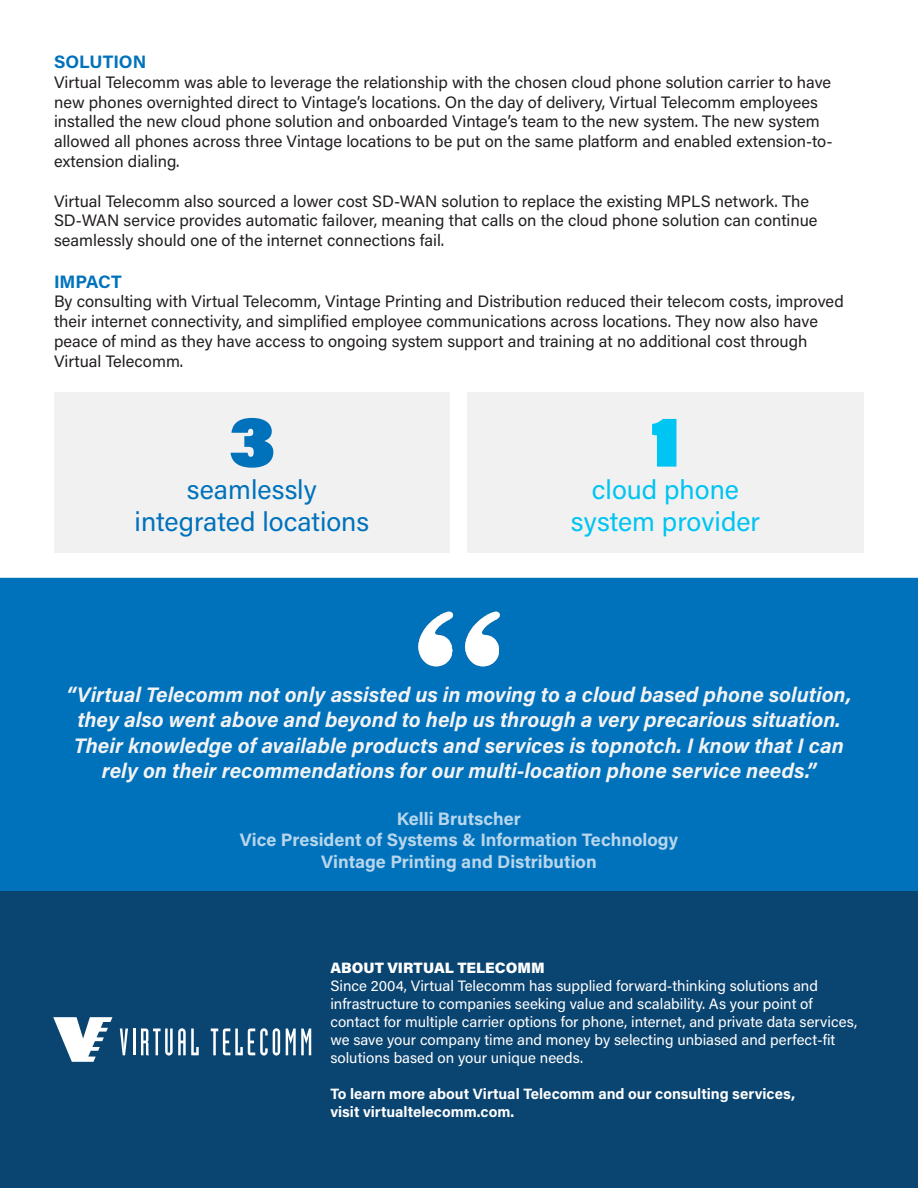
<style>
.page{position:relative;width:918px;height:1188px;background:#fff}
.page>*{position:absolute;margin:0;border:0;box-sizing:border-box;transform-origin:0 0}
.t1{font:900 72px "Acumin Pro";color:#0072bc}
.t2{font:900 72px "Acumin Pro";color:#00c4f1}
.t3{font:27px "Acumin Pro";color:#0072bc}
.t4{font:27px "Acumin Pro";color:#00c4f1}
.t5{font:italic 700 21px/25.2px "Acumin Pro";color:#f3f3f3;text-align:center}
.t6{font:700 18px "Acumin Pro";color:#b8d6ec}
.t7{font:700 18px "Acumin Pro";color:#0072bc}
.t8{font:16.5px/19.8px "Acumin Pro";color:#231f20}
.t9{font:15px/18px "Acumin Pro";color:#fff}
.t10{font:700 15px/18px "Acumin Pro";color:#fff}
.t11{font:900 15px "Acumin Pro";color:#fff}
</style>
<div class="page">
<div style="left:0;top:891px;width:918px;height:297px;background:#0a4470"></div>
<div style="left:1px;top:579px;width:916px;height:311px;background:#0072bc"></div>
<div style="left:0;top:578px;width:918px;height:313px;border:2px solid #0072bc"></div>
<svg style="left:53px;top:1017px;width:59px;height:45px"></svg>
<svg style="left:120px;top:1029px;width:8px;height:26px"></svg>
<hr style="left:133px;top:1029px;width:2px;height:26px;background:#fff">
<svg style="left:141px;top:1028px;width:58px;height:28px"></svg>
<svg style="left:211px;top:1028px;width:69px;height:28px"></svg>
<svg style="left:286px;top:1029px;width:25px;height:26px"></svg>
<div style="left:54px;top:392px;width:396px;height:161px;background:#f1f1f1"></div>
<div style="left:467px;top:392px;width:397px;height:161px;background:#f1f1f1"></div>
<img style="left:384px;top:577px;width:150px;height:90px">
<p class="t7" style="left:54px;top:49px;width:94px">SOLUTION</p>
<p class="t8" style="left:54px;top:71px;width:780px">Virtual Telecomm was able to leverage the relationship with the chosen cloud phone solution carrier to have new phones overnighted direct to Vintage’s locations. On the day of delivery, Virtual Telecomm employees installed the new cloud phone solution and onboarded Vintage’s team to the new system. The new system allowed all phones across three Vintage locations to be put on the same platform and enabled extension-to&shy;extension dialing.</p>
<p class="t8" style="left:54px;top:190px;width:765px">Virtual Telecomm also sourced a lower cost SD-WAN solution to replace the existing MPLS network. The<br>SD-WAN service provides automatic failover, meaning that calls on the cloud phone solution can continue seamlessly should one of the internet connections fail.</p>
<p class="t7" style="left:54px;top:269px;width:69px">IMPACT</p>
<p class="t8" style="left:54px;top:291px;width:791px">By consulting with Virtual Telecomm, Vintage Printing and Distribution reduced their telecom costs, improved their internet connectivity, and simplified employee communications across locations. They now also have peace of mind as they have access to ongoing system support and training at no additional cost through</p>
<p class="t8" style="left:54px;top:350px;width:131px">Virtual Telecomm.</p>
<p class="t1" style="left:229px;top:390px;width:48px">3</p>
<p class="t3" style="left:187px;top:471px;width:131px">seamlessly</p>
<p class="t3" style="left:135px;top:503px;width:236px">integrated locations</p>
<p class="t2" style="left:651px;top:390px;width:31px">1</p>
<p class="t4" style="left:592px;top:471px;width:149px">cloud phone</p>
<p class="t4" style="left:571px;top:503px;width:191px">system provider</p>
<p class="t5" style="left:67px;top:681px;width:786px">“Virtual Telecomm not only assisted us in moving to a cloud based phone solution, they also went above and beyond to help us through a very precarious situation.<br>Their knowledge of available products and services is topnotch. I know that I can rely on their recommendations for our multi-location phone service needs.”</p>
<p class="t6" style="left:397px;top:806px;width:126px">Kelli Brutscher</p>
<p class="t6" style="left:240px;top:827px;width:440px">Vice President of Systems &amp; Information Technology</p>
<p class="t6" style="left:321px;top:849px;width:277px">Vintage Printing and Distribution</p>
<p class="t11" style="left:330px;top:957px;width:216px">ABOUT VIRTUAL TELECOMM</p>
<p class="t9" style="left:330px;top:976px;width:528px">Since 2004, Virtual Telecomm has supplied forward-thinking solutions and infrastructure to companies seeking value and scalability. As your point of contact for multiple carrier options for phone, internet, and private data services, we save your company time and money by selecting unbiased and perfect-fit solutions based on your unique needs.</p>
<p class="t10" style="left:330px;top:1084px;width:466px">To learn more about Virtual Telecomm and our consulting services, visit virtualtelecomm.com.</p>
</div>
